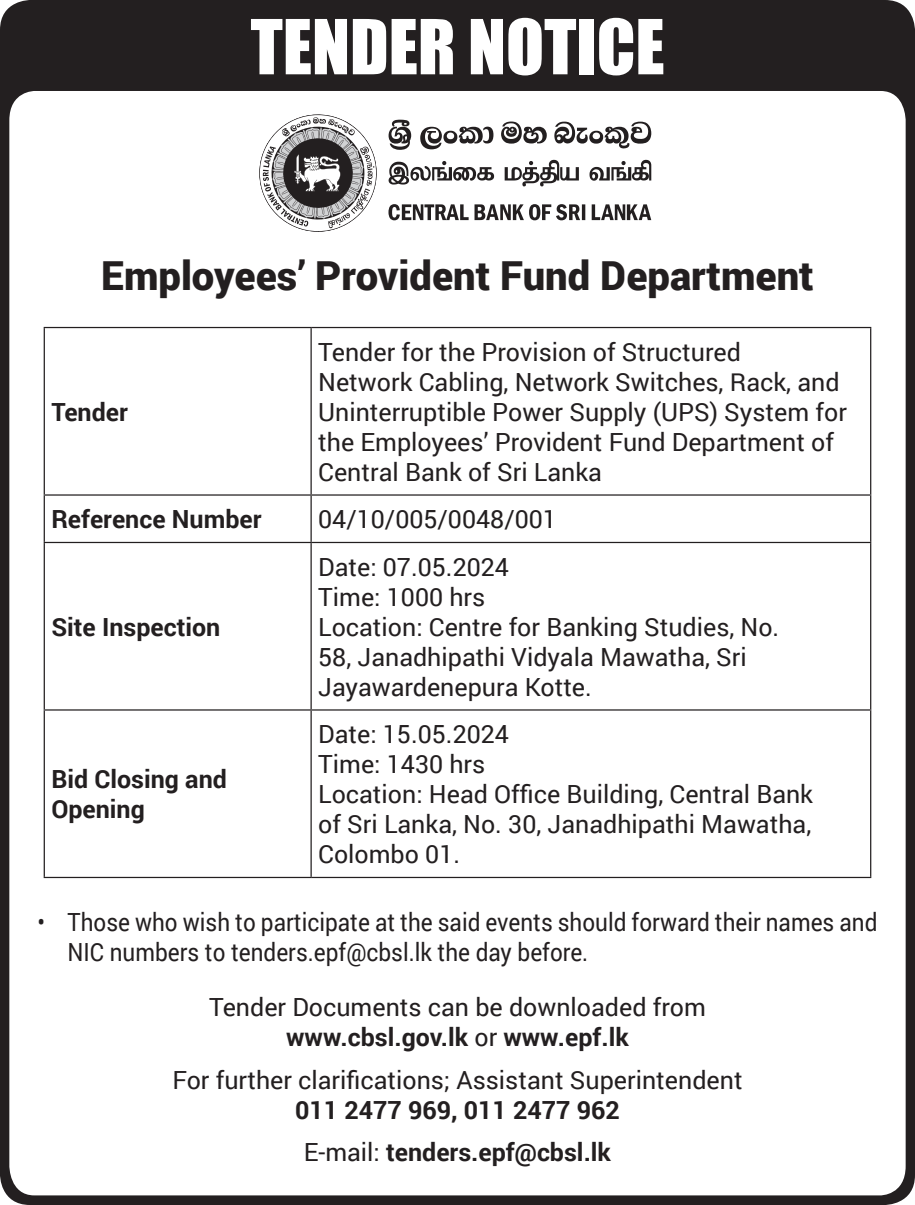
<style>
.page{position:relative;width:915px;height:1205px;background:#fff}
.page>*{position:absolute;margin:0;border:0;box-sizing:border-box;transform-origin:0 0}
.t1{font:70px "Impact";color:#fff}
.t2{font:900 40px "Roboto";color:#231f20}
.t3{font:25px/30px "Roboto";color:#231f20}
.t4{font:25px/30px "Roboto";color:#231f20;scale:.9 1}
.t5{font:700 25px/30px "Roboto";color:#231f20}
.s1{font-weight:700}
.s2{font-weight:400}
</style>
<div class="page">
<div style="left:0;top:0;width:914px;height:1205px;background:#231f20;border-radius:30px"></div>
<div style="left:9px;top:91px;width:896px;height:1104px;background:#fff"></div>
<hr style="left:44px;top:327px;width:267px;height:1px;background:#231f20">
<hr style="left:44px;top:328px;width:1px;height:166px;background:#231f20">
<hr style="left:311px;top:327px;width:560px;height:1px;background:#231f20">
<hr style="left:310px;top:328px;width:1px;height:166px;background:#231f20">
<hr style="left:869px;top:328px;width:2px;height:166px;background:#231f20">
<hr style="left:44px;top:494px;width:267px;height:2px;background:#231f20">
<hr style="left:44px;top:496px;width:1px;height:46px;background:#231f20">
<hr style="left:311px;top:494px;width:560px;height:2px;background:#231f20">
<hr style="left:310px;top:496px;width:1px;height:46px;background:#231f20">
<hr style="left:869px;top:496px;width:2px;height:46px;background:#231f20">
<hr style="left:44px;top:542px;width:267px;height:1px;background:#231f20">
<hr style="left:44px;top:543px;width:1px;height:166px;background:#231f20">
<hr style="left:311px;top:542px;width:560px;height:1px;background:#231f20">
<hr style="left:310px;top:543px;width:1px;height:166px;background:#231f20">
<hr style="left:869px;top:543px;width:2px;height:166px;background:#231f20">
<hr style="left:44px;top:709px;width:267px;height:1px;background:#231f20">
<hr style="left:44px;top:710px;width:1px;height:167px;background:#231f20">
<hr style="left:311px;top:709px;width:560px;height:1px;background:#231f20">
<hr style="left:310px;top:710px;width:1px;height:167px;background:#231f20">
<hr style="left:869px;top:710px;width:2px;height:167px;background:#231f20">
<hr style="left:44px;top:877px;width:267px;height:1px;background:#231f20">
<hr style="left:311px;top:877px;width:560px;height:1px;background:#231f20">
<svg style="left:259px;top:115px;width:392px;height:117px"></svg>
<p class="t1" style="left:250px;top:-7px;width:415px">TENDER NOTICE</p>
<p class="t2" style="left:101px;top:247px;width:713px">Employees’ Provident Fund Department</p>
<p class="t5" style="left:51px;top:396px;width:78px">Tender</p>
<p class="t3" style="left:318px;top:336px;width:530px">Tender for the Provision of Structured<br>Network Cabling, Network Switches, Rack, and Uninterruptible Power Supply (UPS) System for the Employees’ Provident Fund Department of Central Bank of Sri Lanka</p>
<p class="t5" style="left:51px;top:503px;width:211px">Reference Number</p>
<p class="t3" style="left:318px;top:503px;width:240px">04/10/005/0048/001</p>
<p class="t5" style="left:51px;top:611px;width:170px">Site Inspection</p>
<p class="t5" style="left:51px;top:763px;width:177px">Bid Closing and<br>Opening</p>
<p class="t3" style="left:318px;top:551px;width:192px">Date: 07.05.2024</p>
<p class="t3" style="left:318px;top:581px;width:168px">Time: 1000 hrs</p>
<p class="t3" style="left:318px;top:611px;width:462px">Location: Centre for Banking Studies, No.<br>58, Janadhipathi Vidyala Mawatha, Sri<br>Jayawardenepura Kotte.</p>
<p class="t3" style="left:318px;top:718px;width:192px">Date: 15.05.2024</p>
<p class="t3" style="left:318px;top:748px;width:168px">Time: 1430 hrs</p>
<p class="t3" style="left:318px;top:778px;width:496px;text-align:justify">Location: Head Office Building, Central Bank of Sri Lanka, No. 30, Janadhipathi Mawatha, Colombo 01.</p>
<p class="t4" style="left:68px;top:906px;width:901px;text-indent:-30px">• Those who wish to participate at the said events should forward their names and<br>NIC numbers to tenders.epf@cbsl.lk the day before.</p>
<p class="t3" style="left:209px;top:991px;width:498px;text-align:center">Tender Documents can be downloaded from <span class="s1">www.cbsl.gov.lk</span> or <span class="s1">www.epf.lk</span></p>
<p class="t3" style="left:172px;top:1064px;width:571px;text-align:center">For further clarifications; Assistant Superintendent<br><span class="s1">011 2477 969, 011 2477 962</span></p>
<p class="t5" style="left:304px;top:1136px;width:308px"><span class="s2">E-mail:</span> tenders.epf@cbsl.lk</p>
</div>
